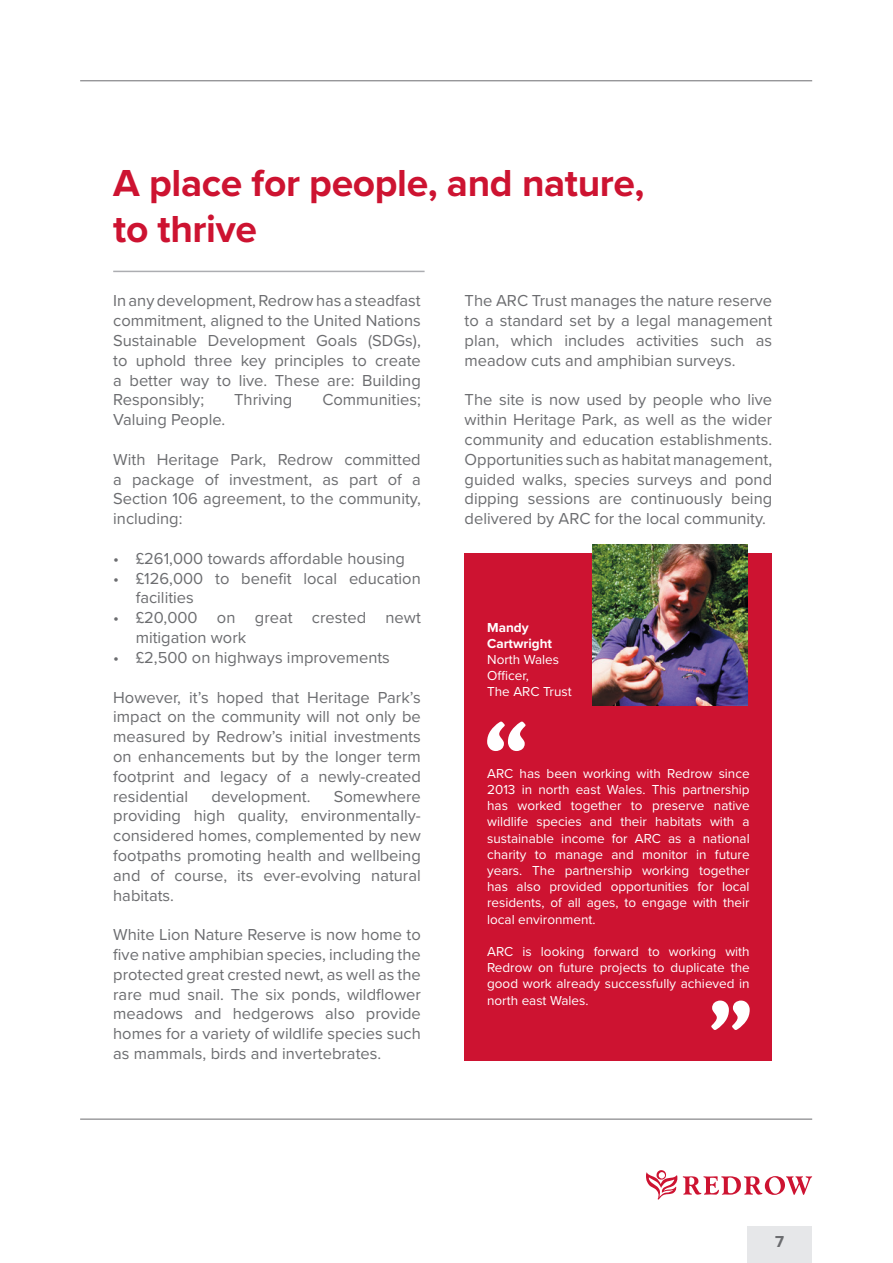
<style>
.page{position:relative;width:893px;height:1263px;background:#fff}
.page>*{position:absolute;margin:0;border:0;box-sizing:border-box;transform-origin:0 0}
.t1{font:700 39px "Proxima Nova";letter-spacing:-.01em;color:#cd1331}
.t2{font:16.5px/19.8px "Proxima Nova";color:#6c6d70;text-align:justify}
.t3{font:700 16.5px "Proxima Nova";color:#6c6d70}
.t4{font:13.5px/16.2px "Proxima Nova";color:#fff;text-align:justify}
.t5{font:700 13.5px/16.2px "Proxima Nova";color:#fff}
</style>
<div class="page">
<svg style="left:646px;top:1170px;width:166px;height:29px"></svg>
<hr style="left:80px;top:1119px;width:732px;height:1px;background:#6c6d70">
<hr style="left:80px;top:81px;width:732px;height:1px;background:#6c6d70">
<div style="left:747px;top:1226px;width:65px;height:37px;background:#e6e7e9"></div>
<hr style="left:113px;top:271px;width:312px;height:1px;background:#acadb1">
<div style="left:465px;top:553px;width:307px;height:508px;background:#cd1331"></div>
<svg style="left:487px;top:722px;width:39px;height:29px"></svg>
<svg style="left:711px;top:1000px;width:39px;height:30px"></svg>
<img style="left:592px;top:544px;width:155px;height:162px">
<p class="t1" style="left:113px;top:154px;width:533px">A place for people, and nature,</p>
<p class="t1" style="left:113px;top:200px;width:145px">to thrive</p>
<p class="t2" style="left:113px;top:290px;width:309px">In any development, Redrow has a steadfast commitment, aligned to the United Nations Sustainable Development Goals (SDGs), to uphold three key principles to create a better way to live. These are: Building Responsibly;</p>
<p class="t2" style="left:234px;top:389px;width:60px">Thriving</p>
<p class="t2" style="left:322px;top:389px;width:100px">Communities;</p>
<p class="t2" style="left:113px;top:409px;width:114px">Valuing People.</p>
<p class="t2" style="left:113px;top:449px;width:309px">With Heritage Park, Redrow committed a package of investment, as part of a Section 106 agreement, to the community, including:</p>
<p class="t2" style="left:113px;top:548px;width:293px">• £261,000 towards affordable housing</p>
<p class="t2" style="left:136px;top:568px;width:287px;text-indent:-22px">• £126,000 to benefit local education facilities</p>
<p class="t2" style="left:136px;top:607px;width:287px;text-indent:-22px">• £20,000 on great crested newt mitigation work</p>
<p class="t2" style="left:113px;top:647px;width:278px">• £2,500 on highways improvements</p>
<p class="t2" style="left:113px;top:686px;width:309px">However, it’s hoped that Heritage Park’s impact on the community will not only be measured by Redrow’s initial investments on enhancements but by the longer term footprint and legacy of a newly-created residential</p>
<p class="t2" style="left:113px;top:785px;width:309px;text-indent:221px">Somewhere providing high quality, environmentally&shy;considered homes, complemented by new footpaths promoting health and wellbeing and of course, its ever-evolving natural habitats.</p>
<p class="t2" style="left:113px;top:924px;width:309px">White Lion Nature Reserve is now home to five native amphibian species, including the protected great crested newt, as well as the rare mud snail. The six ponds, wildflower meadows and hedgerows also provide homes for a variety of wildlife species such as mammals, birds and invertebrates.</p>
<p class="t2" style="left:211px;top:785px;width:101px">development.</p>
<p class="t2" style="left:465px;top:290px;width:309px">The ARC Trust manages the nature reserve to a standard set by a legal management plan, which includes activities such as meadow cuts and amphibian surveys.</p>
<p class="t2" style="left:465px;top:389px;width:309px">The site is now used by people who live within Heritage Park, as well as the wider community and education establishments.<br>Opportunities such as habitat management, guided walks, species surveys and pond dipping sessions are continuously being delivered by ARC for the local community.</p>
<p class="t5" style="left:487px;top:619px;width:66px">Mandy<br>Cartwright</p>
<p class="t4" style="left:487px;top:651px;width:74px">North Wales<br>Officer,</p>
<p class="t4" style="left:487px;top:683px;width:86px">The ARC Trust</p>
<p class="t4" style="left:487px;top:764px;width:264px">ARC has been working with Redrow since 2013 in north east Wales. This partnership has worked together to preserve native wildlife species and their habitats with a sustainable income for ARC as a national charity to manage and monitor in future years. The partnership working together has also provided opportunities for local residents, of all ages, to engage with their local environment.</p>
<p class="t4" style="left:487px;top:943px;width:264px">ARC is looking forward to working with Redrow on future projects to duplicate the good work already successfully achieved in north east Wales.</p>
<p class="t3" style="left:775px;top:1229px;width:10px">7</p>
</div>
